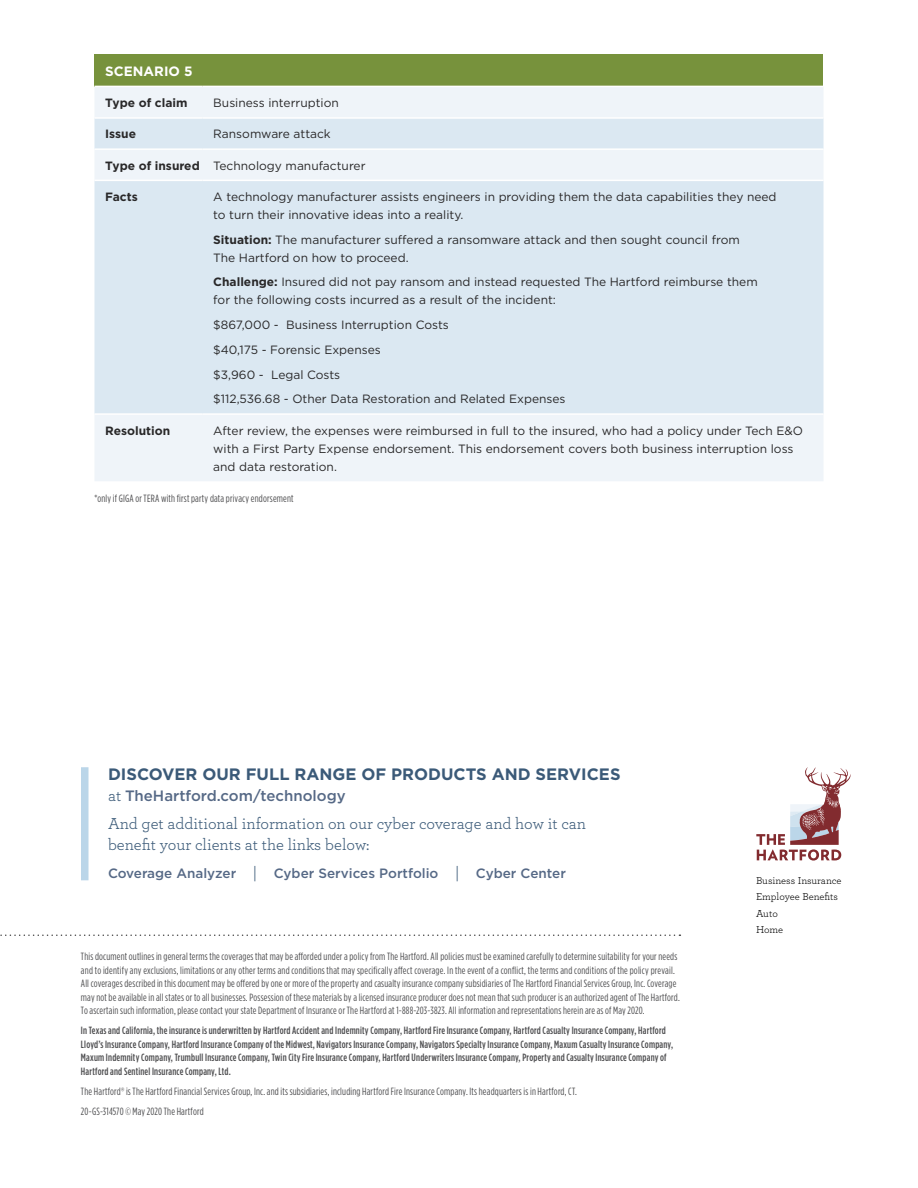
<style>
.page{position:relative;width:918px;height:1188px;background:#fff}
.page>*{position:absolute;margin:0;border:0;box-sizing:border-box;transform-origin:0 0}
.t1{font:16.5px/21px "Archer";color:#3b5a78}
.t2{font:700 16.5px "Gotham";color:#3b5a78}
.t3{font:500 15px "Gotham";color:#566986}
.t4{font:500 13.5px "Gotham";color:#566986}
.t5{font:700 13.5px "Gotham";color:#fff}
.t6{font:12px/18px "Gotham";color:#292829}
.t7{font:700 12px "Gotham";color:#292829}
.t8{font:10.5px/13.5px "Gotham Condensed";letter-spacing:.02em;color:#4d4d4f}
.t9{font:500 10.5px/13.5px "Gotham Condensed";letter-spacing:.02em;color:#4d4d4f}
.t10{font:10.5px/16.5px "Archer";color:#000}
.s1{font-weight:700}
.s2{font-family:"Archer";font-weight:400;font-size:16.5px;color:#3b5a78}
</style>
<div class="page">
<div style="left:94px;top:54px;width:730px;height:32px;background:#77923c"></div>
<div style="left:95px;top:87px;width:728px;height:394px;background:#eff4f9"></div>
<svg style="left:94px;top:119px;width:730px;height:294px;fill:#dbe8f2"></svg>
<hr style="left:94px;top:117px;width:108px;height:2px;background:#fff">
<hr style="left:202px;top:117px;width:622px;height:2px;background:#fff">
<hr style="left:94px;top:148px;width:108px;height:2px;background:#fff">
<hr style="left:202px;top:148px;width:622px;height:2px;background:#fff">
<hr style="left:94px;top:180px;width:108px;height:1px;background:#fff">
<hr style="left:202px;top:180px;width:622px;height:1px;background:#fff">
<hr style="left:94px;top:413px;width:108px;height:2px;background:#fff">
<hr style="left:202px;top:413px;width:622px;height:2px;background:#fff">
<svg style="left:0;top:934px;width:680px;height:2px"></svg>
<div style="left:81px;top:767px;width:7px;height:113px;background:#bbd6e9"></div>
<svg style="left:756px;top:767px;width:95px;height:94px"></svg>
<p class="t5" style="left:105px;top:62px;width:89px">SCENARIO 5</p>
<p class="t7" style="left:105px;top:95px;width:84px">Type of claim</p>
<p class="t6" style="left:213px;top:94px;width:127px">Business interruption</p>
<p class="t7" style="left:105px;top:126px;width:32px">Issue</p>
<p class="t6" style="left:213px;top:125px;width:119px">Ransomware attack</p>
<p class="t6" style="left:105px;top:156px;width:262px"><span class="s1">Type of insured</span> Technology manufacturer</p>
<p class="t7" style="left:105px;top:189px;width:34px">Facts</p>
<p class="t6" style="left:213px;top:187px;width:565px">A technology manufacturer assists engineers in providing them the data capabilities they need to turn their innovative ideas into a reality.</p>
<p class="t6" style="left:213px;top:230px;width:528px"><span class="s1">Situation:</span> The manufacturer suffered a ransomware attack and then sought council from<br>The Hartford on how to proceed.</p>
<p class="t6" style="left:213px;top:273px;width:546px"><span class="s1">Challenge:</span> Insured did not pay ransom and instead requested The Hartford reimburse them for the following costs incurred as a result of the incident:</p>
<p class="t6" style="left:213px;top:312px;width:354px;line-height:24.8px">$867,000 - Business Interruption Costs<br>$40,175 - Forensic Expenses<br>$3,960 - Legal Costs<br>$112,536.68 - Other Data Restoration and Related Expenses</p>
<p class="t7" style="left:105px;top:422px;width:67px">Resolution</p>
<p class="t6" style="left:213px;top:421px;width:591px">After review, the expenses were reimbursed in full to the insured, who had a policy under Tech E&amp;O with a First Party Expense endorsement. This endorsement covers both business interruption loss and data restoration.</p>
<p class="t8" style="left:94px;top:492px;width:201px">*only if GIGA or TERA with first party data privacy endorsement</p>
<h1 class="t2" style="left:108px;top:764px;width:514px">DISCOVER OUR FULL RANGE OF PRODUCTS AND SERVICES</h1>
<h2 class="t3" style="left:108px;top:786px;width:239px"><span class="s2">at</span> TheHartford.com/technology</h2>
<h1 class="t1" style="left:108px;top:812px;width:480px">And get additional information on our cyber coverage and how it can benefit your clients at the links below:</h1>
<p class="t4" style="left:108px;top:864px;width:460px">Coverage Analyzer <span class="s2">|</span> Cyber Services Portfolio <span class="s2">|</span> Cyber Center</p>
<p class="t8" style="left:81px;top:950px;width:600px">This document outlines in general terms the coverages that may be afforded under a policy from The Hartford. All policies must be examined carefully to determine suitability for your needs and to identify any exclusions, limitations or any other terms and conditions that may specifically affect coverage. In the event of a conflict, the terms and conditions of the policy prevail.<br>All coverages described in this document may be offered by one or more of the property and casualty insurance company subsidiaries of The Hartford Financial Services Group, Inc. Coverage may not be available in all states or to all businesses. Possession of these materials by a licensed insurance producer does not mean that such producer is an authorized agent of The Hartford.<br>To ascertain such information, please contact your state Department of Insurance or The Hartford at 1-888-203-3823. All information and representations herein are as of May 2020.</p>
<p class="t9" style="left:81px;top:1024px;width:594px">In Texas and California, the insurance is underwritten by Hartford Accident and Indemnity Company, Hartford Fire Insurance Company, Hartford Casualty Insurance Company, Hartford Lloyd’s Insurance Company, Hartford Insurance Company of the Midwest, Navigators Insurance Company, Navigators Specialty Insurance Company, Maxum Casualty Insurance Company, Maxum Indemnity Company, Trumbull Insurance Company, Twin City Fire Insurance Company, Hartford Underwriters Insurance Company, Property and Casualty Insurance Company of Hartford and Sentinel Insurance Company, Ltd.</p>
<p class="t8" style="left:81px;top:1081px;width:497px;line-height:20.2px">The Hartford® is The Hartford Financial Services Group, Inc. and its subsidiaries, including Hartford Fire Insurance Company. Its headquarters is in Hartford, CT.<br>20-GS-314570 © May 2020 The Hartford</p>
<p class="t10" style="left:756px;top:871px;width:87px">Business Insurance<br>Employee Benefits<br>Auto<br>Home</p>
</div>
